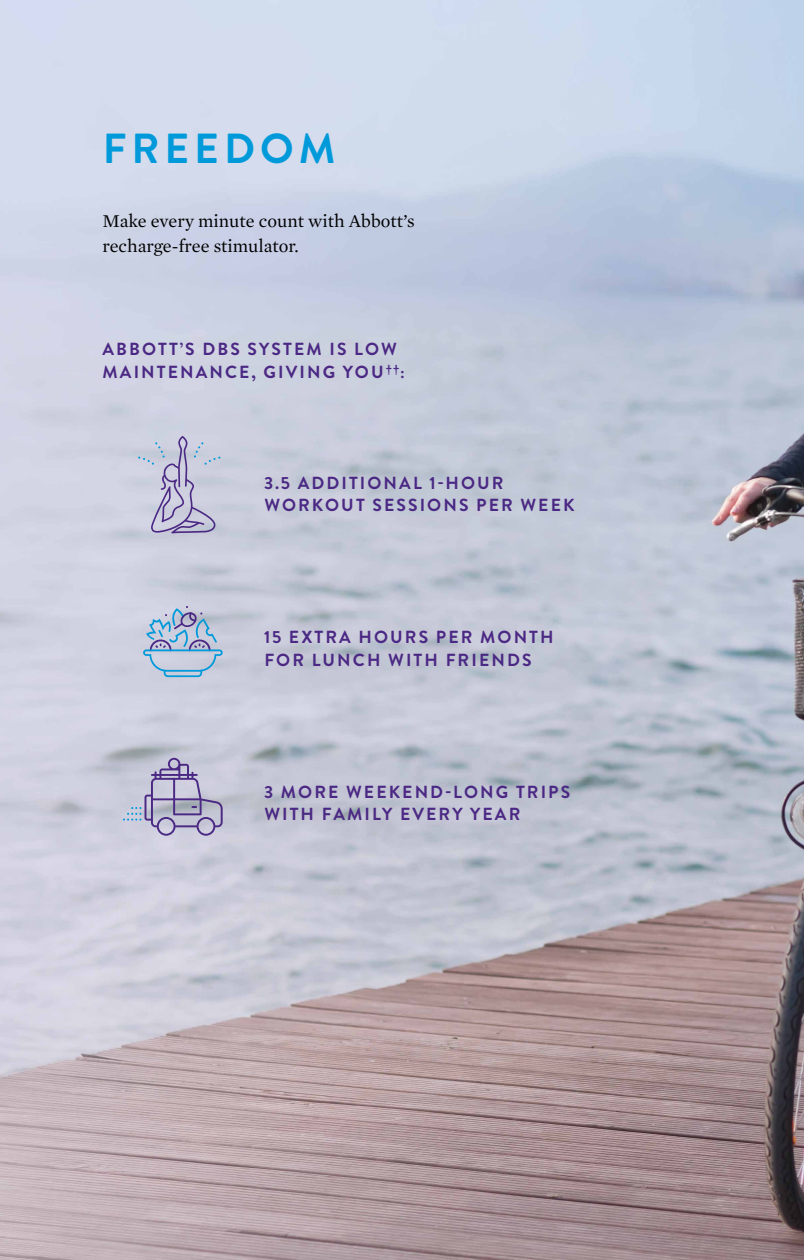
<style>
.page{position:relative;width:804px;height:1260px;background:#fff}
.page>*{position:absolute;margin:0;border:0;box-sizing:border-box;transform-origin:0 0}
.t1{font:700 42px "Brandon Grotesque";letter-spacing:.12em;color:#009ada}
.t2{font:18.38px/24.5px "Mercury Text G1";color:#000}
.t3{font:700 17.5px/22.8px "Brandon Grotesque";letter-spacing:.12em;color:#4b2884}
</style>
<div class="page">
<img style="left:0;top:0;width:803px;height:1260px">
<svg style="left:138px;top:436px;width:82px;height:97px;background:#bdbdd4"></svg>
<svg style="left:123px;top:758px;width:99px;height:78px;background:#b3b0ca"></svg>
<svg style="left:143px;top:606px;width:79px;height:71px;background:#aabed7"></svg>
<h1 class="t1" style="left:103px;top:119px;width:234px">FREEDOM</h1>
<p class="t2" style="left:102px;top:208px;width:313px">Make every minute count with Abbott’s recharge-free stimulator.</p>
<p class="t3" style="left:102px;top:338px;width:304px">ABBOTT’S DBS SYSTEM IS LOW<br>MAINTENANCE, GIVING YOU<sup>††</sup>:</p>
<p class="t3" style="left:264px;top:471px;width:312px">3.5 ADDITIONAL 1-HOUR<br>WORKOUT SESSIONS PER WEEK</p>
<p class="t3" style="left:264px;top:626px;width:291px">15 EXTRA HOURS PER MONTH<br>FOR LUNCH WITH FRIENDS</p>
<p class="t3" style="left:264px;top:781px;width:307px">3 MORE WEEKEND-LONG TRIPS<br>WITH FAMILY EVERY YEAR</p>
</div>
